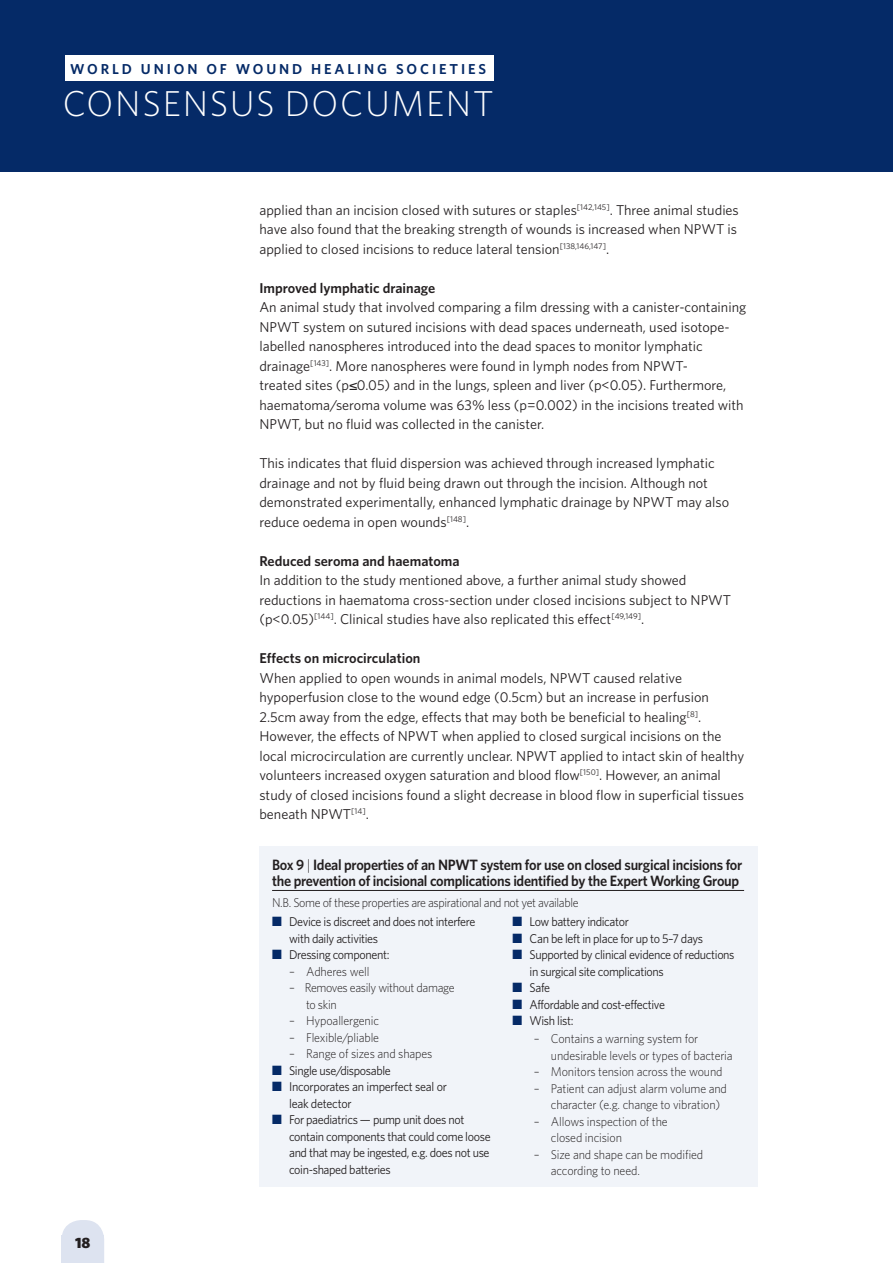
<style>
.page{position:relative;width:893px;height:1263px;background:#fff}
.page>*{position:absolute;margin:0;border:0;box-sizing:border-box;transform-origin:0 0}
.t1{font:300 36px "Whitney";letter-spacing:.05em;color:#fff}
.t2{font:600 15px/16.5px "Whitney";letter-spacing:-.02em;color:#231f20;scale:.95 1}
.t3{font:900 15px "Whitney";color:#231f20}
.t4{font:600 14.4px "Whitney";letter-spacing:.2em;color:#052a67}
.t5{font:14.25px/19.5px "Whitney";color:#231f20}
.t6{font:600 14.25px "Whitney";color:#231f20}
.t7{font:12.75px/16.5px "Whitney";letter-spacing:-.03em;color:#231f20;scale:.95 1}
.t8{font:300 12.75px/16.5px "Whitney";letter-spacing:-.01em;color:#231f20;scale:.95 1}
.t9{font:300 12.75px/16.5px "Whitney";letter-spacing:-.03em;color:#231f20;scale:.95 1}
.s1{font-family:"Helvetica"}
.s2{font-weight:300}
.s3{color:#052a67}
.s4{font-size:13.5px}
</style>
<div class="page">
<div style="left:0;top:0;width:893px;height:171px;background:#052a67"></div>
<svg style="left:62px;top:1220px;width:42px;height:16px"></svg>
<div style="left:62px;top:1236px;width:42px;height:27px;background:#dde3f0"></div>
<div style="left:65px;top:55px;width:429px;height:25px;background:#fff"></div>
<div style="left:259px;top:846px;width:499px;height:340px;background:#f1f4f9"></div>
<hr style="left:272px;top:890px;width:472px;height:1px;background:#231f20">
<p class="t4" style="left:70px;top:60px;width:417px">WORLD UNION OF WOUND HEALING SOCIETIES</p>
<h1 class="t1" style="left:63px;top:82px;width:432px">CONSENSUS DOCUMENT</h1>
<p class="t5" style="left:259px;top:199px;width:481px">applied than an incision closed with sutures or staples<sup>[142,145]</sup>. Three animal studies have also found that the breaking strength of wounds is increased when NPWT is applied to closed incisions to reduce lateral tension<sup>[138,146,147]</sup>.</p>
<p class="t6" style="left:259px;top:279px;width:177px">Improved lymphatic drainage</p>
<p class="t5" style="left:259px;top:297px;width:488px">An animal study that involved comparing a film dressing with a canister-containing NPWT system on sutured incisions with dead spaces underneath, used isotope&shy;labelled nanospheres introduced into the dead spaces to monitor lymphatic drainage<sup>[143]</sup>. More nanospheres were found in lymph nodes from NPWT-<br>treated sites (p<span class="s1">≤</span>0.05) and in the lungs, spleen and liver (p&lt;0.05). Furthermore, haematoma/seroma volume was 63% less (p=0.002) in the incisions treated with NPWT, but no fluid was collected in the canister.</p>
<p class="t5" style="left:259px;top:453px;width:471px">This indicates that fluid dispersion was achieved through increased lymphatic drainage and not by fluid being drawn out through the incision. Although not demonstrated experimentally, enhanced lymphatic drainage by NPWT may also reduce oedema in open wounds<sup>[148]</sup>.</p>
<p class="t6" style="left:259px;top:552px;width:202px">Reduced seroma and haematoma</p>
<p class="t5" style="left:259px;top:570px;width:473px">In addition to the study mentioned above, a further animal study showed reductions in haematoma cross-section under closed incisions subject to NPWT (p&lt;0.05)<sup>[144]</sup>. Clinical studies have also replicated this effect<sup>[49,149]</sup>.</p>
<p class="t6" style="left:259px;top:649px;width:163px">Effects on microcirculation</p>
<p class="t5" style="left:259px;top:667px;width:486px">When applied to open wounds in animal models, NPWT caused relative hypoperfusion close to the wound edge (0.5cm) but an increase in perfusion 2.5cm away from the edge, effects that may both be beneficial to healing<sup>[8]</sup>.<br>However, the effects of NPWT when applied to closed surgical incisions on the local microcirculation are currently unclear. NPWT applied to intact skin of healthy volunteers increased oxygen saturation and blood flow<sup>[150]</sup>. However, an animal study of closed incisions found a slight decrease in blood flow in superficial tissues beneath NPWT<sup>[14]</sup>.</p>
<p class="t3" style="left:75px;top:1234px;width:17px">18</p>
<p class="t2" style="left:272px;top:856px;width:496px">Box 9 <span class="s2">|</span> Ideal properties of an NPWT system for use on closed surgical incisions for the prevention of incisional complications identified by the Expert Working Group</p>
<p class="t9" style="left:272px;top:894px;width:324px">N.B. Some of these properties are aspirational and not yet available</p>
<p class="t7" style="left:289px;top:913px;width:198px;text-indent:-17px"><span class="s3">■</span> Device is discreet and does not interfere with daily activities</p>
<p class="t7" style="left:272px;top:946px;width:125px"><span class="s3">■</span> Dressing component:</p>
<p class="t8" style="left:289px;top:963px;width:86px"><span class="s4">–</span> Adheres well</p>
<p class="t9" style="left:306px;top:979px;width:158px;text-indent:-17px"><span class="s4">–</span> Removes easily without damage to skin</p>
<p class="t8" style="left:289px;top:1012px;width:96px"><span class="s4">–</span> Hypoallergenic</p>
<p class="t8" style="left:289px;top:1029px;width:96px"><span class="s4">–</span> Flexible/pliable</p>
<p class="t8" style="left:289px;top:1045px;width:152px"><span class="s4">–</span> Range of sizes and shapes</p>
<p class="t7" style="left:272px;top:1062px;width:127px"><span class="s3">■</span> Single use/disposable</p>
<p class="t7" style="left:289px;top:1078px;width:168px;text-indent:-17px"><span class="s3">■</span> Incorporates an imperfect seal or leak detector</p>
<p class="t7" style="left:289px;top:1111px;width:214px;text-indent:-17px"><span class="s3">■</span> For paediatrics — pump unit does not contain components that could come loose and that may be ingested, e.g. does not use coin-shaped batteries</p>
<p class="t7" style="left:513px;top:913px;width:124px"><span class="s3">■</span> Low battery indicator</p>
<p class="t7" style="left:513px;top:930px;width:202px"><span class="s3">■</span> Can be left in place for up to 5–7 days</p>
<p class="t7" style="left:530px;top:946px;width:217px;text-indent:-17px"><span class="s3">■</span> Supported by clinical evidence of reductions in surgical site complications</p>
<p class="t7" style="left:513px;top:979px;width:41px"><span class="s3">■</span> Safe</p>
<p class="t7" style="left:513px;top:996px;width:162px"><span class="s3">■</span> Affordable and cost-effective</p>
<p class="t7" style="left:513px;top:1012px;width:66px"><span class="s3">■</span> Wish list:</p>
<p class="t8" style="left:551px;top:1030px;width:193px;text-indent:-17px"><span class="s4">–</span> Contains a warning system for undesirable levels or types of bacteria</p>
<p class="t8" style="left:534px;top:1063px;width:200px"><span class="s4">–</span> Monitors tension across the wound</p>
<p class="t8" style="left:551px;top:1080px;width:187px;text-indent:-17px"><span class="s4">–</span> Patient can adjust alarm volume and character (e.g. change to vibration)</p>
<p class="t8" style="left:551px;top:1113px;width:125px;text-indent:-17px"><span class="s4">–</span> Allows inspection of the closed incision</p>
<p class="t8" style="left:551px;top:1146px;width:162px;text-indent:-17px"><span class="s4">–</span> Size and shape can be modified according to need.</p>
</div>
